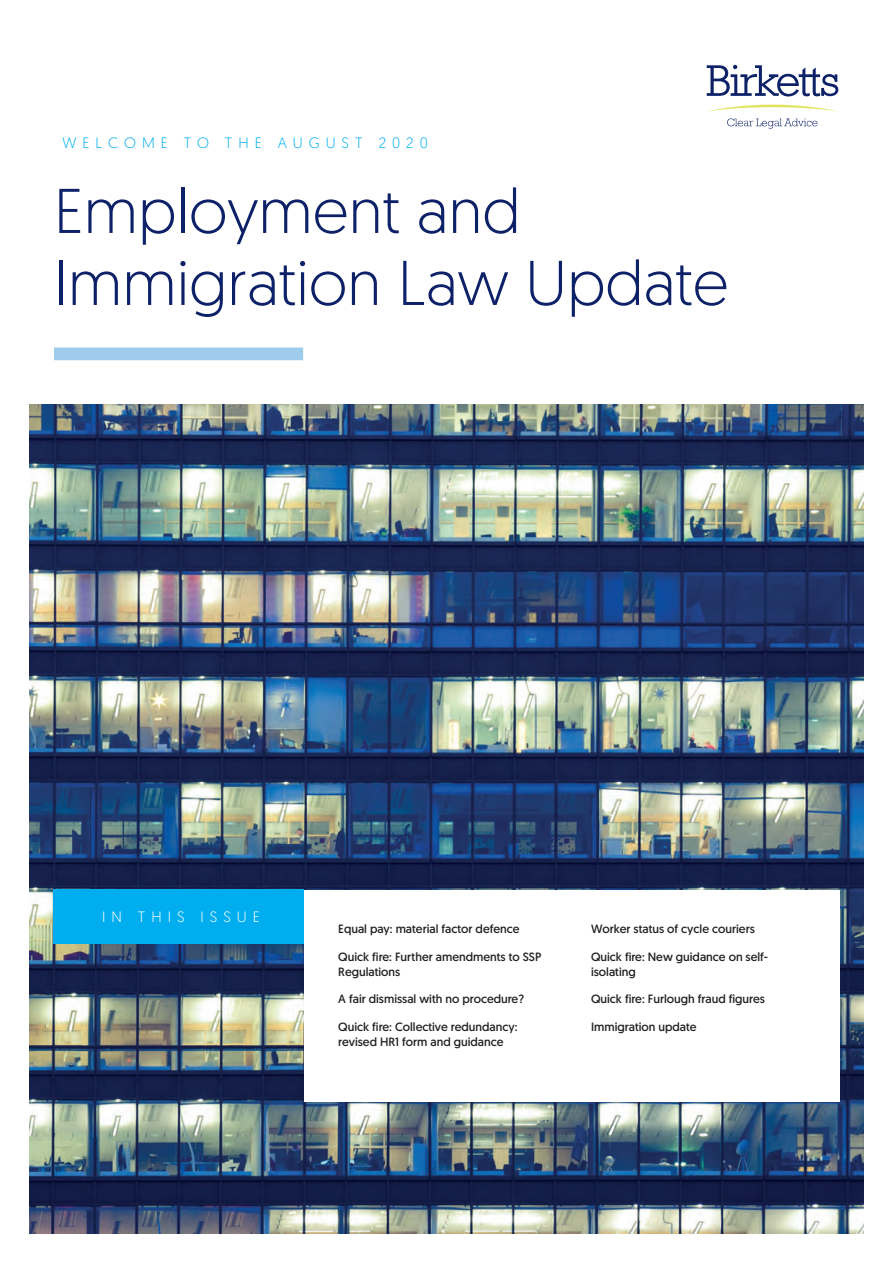
<style>
.page{position:relative;width:893px;height:1263px;background:#fff}
.page>*{position:absolute;margin:0;border:0;box-sizing:border-box;transform-origin:0 0}
.t1{font:300 63px/72px "Geomanist";color:#0d2169}
.t2{font:300 15px "Geomanist";letter-spacing:.4em;color:#00aeef}
.t3{font:300 15px "Geomanist";letter-spacing:.4em;color:#fff}
.t4{font:12px/15px "Geomanist";color:#231f20}
</style>
<div class="page">
<img style="left:30px;top:405px;width:833px;height:828px">
<svg style="left:727px;top:118px;width:91px;height:11px"></svg>
<svg style="left:707px;top:105px;width:131px;height:7px"></svg>
<svg style="left:707px;top:65px;width:131px;height:31px"></svg>
<div style="left:54px;top:347px;width:249px;height:13px;background:#9fcbec"></div>
<div style="left:304px;top:890px;width:536px;height:211px;background:#fff"></div>
<div style="left:53px;top:890px;width:251px;height:54px;background:#00aeef"></div>
<p class="t2" style="left:63px;top:133px;width:367px">WELCOME TO THE AUGUST 2020</p>
<h1 class="t1" style="left:54px;top:173px;width:676px">Employment and<br>Immigration Law Update</h1>
<p class="t3" style="left:102px;top:907px;width:159px">IN THIS ISSUE</p>
<p class="t4" style="left:338px;top:921px;width:183px">Equal pay: material factor defence</p>
<p class="t4" style="left:338px;top:949px;width:205px">Quick fire: Further amendments to SSP<br>Regulations</p>
<p class="t4" style="left:338px;top:991px;width:187px">A fair dismissal with no procedure?</p>
<p class="t4" style="left:338px;top:1019px;width:181px">Quick fire: Collective redundancy: revised HR1 form and guidance</p>
<p class="t4" style="left:591px;top:921px;width:165px">Worker status of cycle couriers</p>
<p class="t4" style="left:591px;top:949px;width:179px">Quick fire: New guidance on self&shy;isolating</p>
<p class="t4" style="left:591px;top:991px;width:175px">Quick fire: Furlough fraud figures</p>
<p class="t4" style="left:591px;top:1019px;width:107px">Immigration update</p>
</div>
